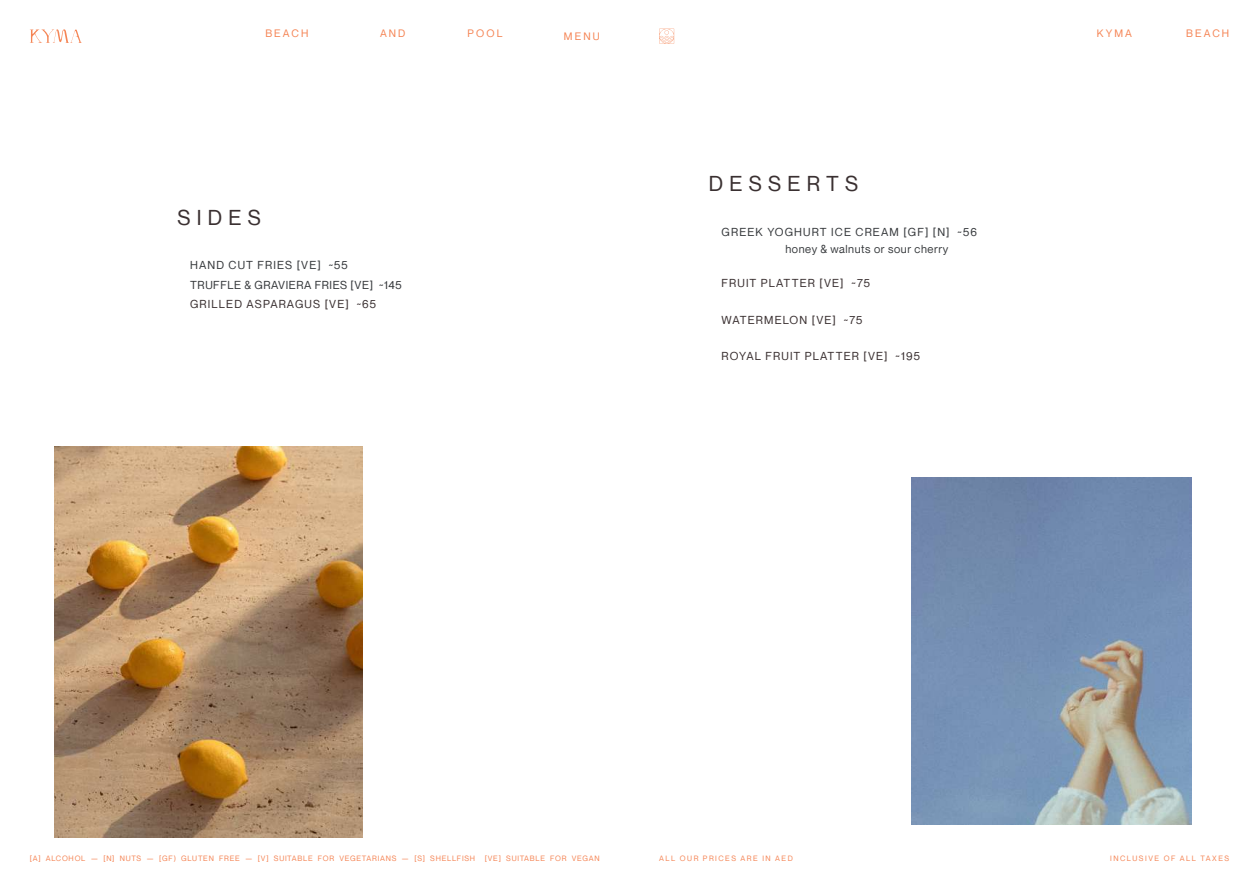
<style>
.page{position:relative;width:1259px;height:893px;background:#fff}
.page>*{position:absolute;margin:0;border:0;box-sizing:border-box;transform-origin:0 0}
.t1{font:21px "Neue Montreal";letter-spacing:.3em;color:#3a3031}
.t2{font:11.25px/20px "Neue Montreal";letter-spacing:.05em;color:#36393c}
.t3{font:11.25px "Neue Montreal";letter-spacing:.1em;color:#3a3031}
.t4{font:10.5px "Neue Montreal";letter-spacing:.2em;color:#f58555}
.t5{font:7.5px "Neue Montreal";letter-spacing:.1em;color:#f58555}
.t6{font:7.5px "Neue Montreal";letter-spacing:.2em;color:#f58555}
</style>
<div class="page">
<svg style="left:30px;top:29px;width:52px;height:14px"></svg>
<svg style="left:659px;top:29px;width:15px;height:15px"></svg>
<img style="left:54px;top:446px;width:308px;height:391px">
<img style="left:911px;top:477px;width:280px;height:348px">
<p class="t4" style="left:265px;top:27px;width:44px">BEACH</p>
<p class="t4" style="left:380px;top:27px;width:27px">AND</p>
<p class="t4" style="left:468px;top:27px;width:36px">POOL</p>
<p class="t4" style="left:564px;top:30px;width:37px">MENU</p>
<p class="t4" style="left:1097px;top:27px;width:37px">KYMA</p>
<p class="t4" style="left:1186px;top:27px;width:44px">BEACH</p>
<h1 class="t1" style="left:177px;top:205px;width:85px">SIDES</h1>
<p class="t2" style="left:190px;top:255px;width:213px">HAND CUT FRIES [VE] ~55<br>TRUFFLE &amp; GRAVIERA FRIES [VE] ~145</p>
<p class="t3" style="left:190px;top:298px;width:187px">GRILLED ASPARAGUS [VE] ~65</p>
<h1 class="t1" style="left:709px;top:171px;width:151px">DESSERTS</h1>
<p class="t2" style="left:785px;top:224px;width:193px;line-height:17.1px;text-indent:-64px">GREEK YOGHURT ICE CREAM [GF] [N] ~56 honey &amp; walnuts or sour cherry</p>
<p class="t3" style="left:721px;top:277px;width:150px">FRUIT PLATTER [VE] ~75</p>
<p class="t3" style="left:721px;top:313px;width:142px">WATERMELON [VE] ~75</p>
<p class="t3" style="left:721px;top:349px;width:200px">ROYAL FRUIT PLATTER [VE] ~195</p>
<p class="t5" style="left:30px;top:853px;width:447px">[A] ALCOHOL — [N] NUTS — [GF) GLUTEN FREE — [V] SUITABLE FOR VEGETARIANS — [S] SHELLFISH</p>
<p class="t5" style="left:485px;top:853px;width:116px">[VE] SUITABLE FOR VEGAN</p>
<p class="t6" style="left:659px;top:853px;width:135px">ALL OUR PRICES ARE IN AED</p>
<p class="t6" style="left:1110px;top:853px;width:120px">INCLUSIVE OF ALL TAXES</p>
</div>
